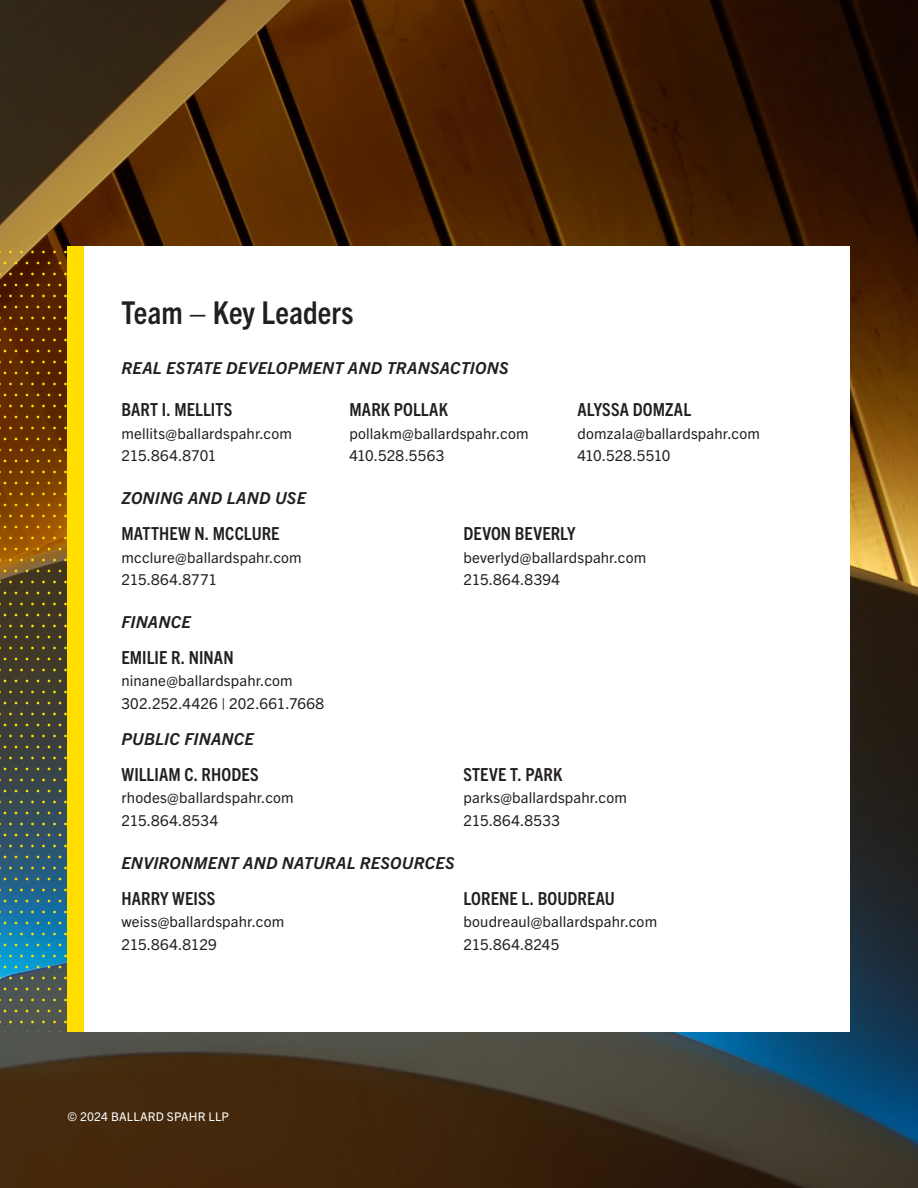
<style>
.page{position:relative;width:918px;height:1188px;background:#fff}
.page>*{position:absolute;margin:0;border:0;box-sizing:border-box;transform-origin:0 0}
.BLOCK_HEADER_BLACK{font:700 condensed 31.5px "Trade Gothic Next LT Pro";letter-spacing:.005em;color:#231f20}
.CONTACTS{font:700 condensed 18px "Trade Gothic Next LT Pro";letter-spacing:.005em;color:#231f20}
.HEADING_2{font:italic 700 16.5px "Trade Gothic Next LT Pro";letter-spacing:.01em;color:#231f20}
.CONTACTS-2{font:15px/22.5px "Trade Gothic Next LT Pro";letter-spacing:.01em;color:#231f20}
.EYEBROW{font:12px "Trade Gothic Next LT Pro";letter-spacing:.015em;color:#fff}
</style>
<div class="page">
<img style="left:0;top:0;width:918px;height:1188px">
<div style="left:68px;top:246px;width:782px;height:785px;background:#fff"></div>
<svg style="left:0;top:246px;width:68px;height:785px;background:#564e33"></svg>
<div style="left:68px;top:246px;width:16px;height:785px;background:#ffde00"></div>
<p class="BLOCK_HEADER_BLACK" style="left:122px;top:291px;width:234px">Team – Key Leaders</p>
<p class="HEADING_2" style="left:122px;top:356px;width:389px">REAL ESTATE DEVELOPMENT AND TRANSACTIONS</p>
<p class="CONTACTS" style="left:122px;top:397px;width:112px">BART I. MELLITS</p>
<p class="CONTACTS-2" style="left:122px;top:421px;width:172px">mellits@ballardspahr.com<br>215.864.8701</p>
<p class="CONTACTS" style="left:350px;top:397px;width:100px">MARK POLLAK</p>
<p class="CONTACTS-2" style="left:350px;top:421px;width:181px">pollakm@ballardspahr.com<br>410.528.5563</p>
<p class="CONTACTS" style="left:578px;top:397px;width:115px">ALYSSA DOMZAL</p>
<p class="CONTACTS-2" style="left:578px;top:421px;width:184px">domzala@ballardspahr.com<br>410.528.5510</p>
<p class="HEADING_2" style="left:122px;top:487px;width:186px">ZONING AND LAND USE</p>
<p class="CONTACTS" style="left:122px;top:521px;width:160px">MATTHEW N. MCCLURE</p>
<p class="CONTACTS-2" style="left:122px;top:545px;width:182px">mcclure@ballardspahr.com<br>215.864.8771</p>
<p class="CONTACTS" style="left:464px;top:521px;width:114px">DEVON BEVERLY</p>
<p class="CONTACTS-2" style="left:464px;top:545px;width:184px">beverlyd@ballardspahr.com<br>215.864.8394</p>
<p class="HEADING_2" style="left:122px;top:610px;width:71px">FINANCE</p>
<p class="CONTACTS" style="left:122px;top:645px;width:114px">EMILIE R. NINAN</p>
<p class="CONTACTS-2" style="left:122px;top:669px;width:204px">ninane@ballardspahr.com<br>302.252.4426 | 202.661.7668</p>
<p class="HEADING_2" style="left:122px;top:727px;width:134px">PUBLIC FINANCE</p>
<p class="CONTACTS" style="left:122px;top:762px;width:139px">WILLIAM C. RHODES</p>
<p class="CONTACTS-2" style="left:122px;top:786px;width:174px">rhodes@ballardspahr.com<br>215.864.8534</p>
<p class="CONTACTS" style="left:464px;top:762px;width:100px">STEVE T. PARK</p>
<p class="CONTACTS-2" style="left:464px;top:786px;width:165px">parks@ballardspahr.com<br>215.864.8533</p>
<p class="HEADING_2" style="left:122px;top:851px;width:335px">ENVIRONMENT AND NATURAL RESOURCES</p>
<p class="CONTACTS" style="left:122px;top:886px;width:95px">HARRY WEISS</p>
<p class="CONTACTS-2" style="left:122px;top:909px;width:164px">weiss@ballardspahr.com<br>215.864.8129</p>
<p class="CONTACTS" style="left:464px;top:886px;width:153px">LORENE L. BOUDREAU</p>
<p class="CONTACTS-2" style="left:464px;top:909px;width:195px">boudreaul@ballardspahr.com<br>215.864.8245</p>
<p class="EYEBROW" style="left:68px;top:1108px;width:163px">© 2024 BALLARD SPAHR LLP</p>
</div>
